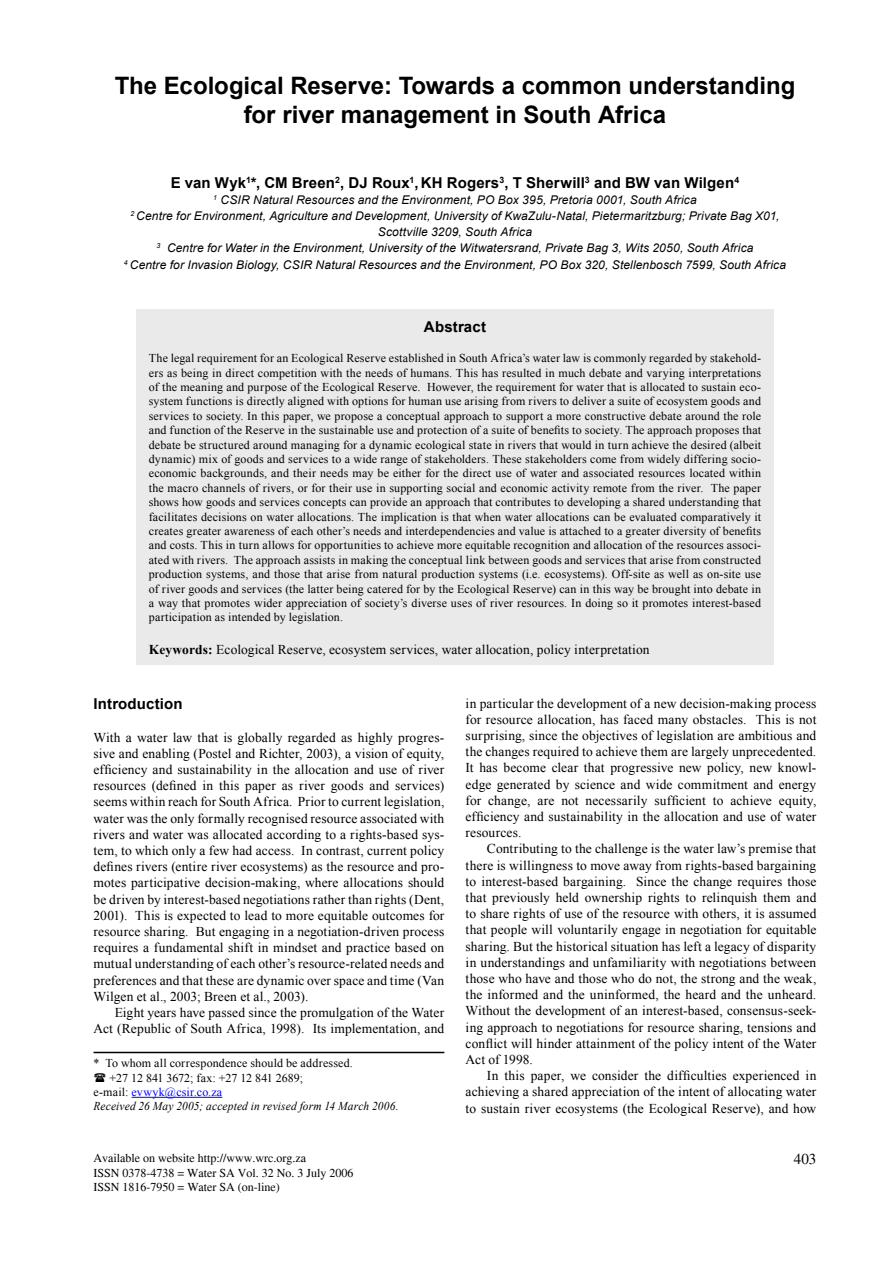
<style>
.page{position:relative;width:893px;height:1263px;background:#fff}
.page>*{position:absolute;margin:0;border:0;box-sizing:border-box;transform-origin:0 0}
.Headline{font:700 24px "Arial";color:#000}
.Author{font:700 15px "Arial";letter-spacing:.01em;color:#000}
.Subhead_1{font:700 15px "Arial";letter-spacing:.01em;color:#000}
.t1{font:15px "Times";color:#000}
.Body_Text{font:13.5px/16.2px "Times New Roman";letter-spacing:.01em;color:#000;text-align:justify}
.Keywords{font:13.5px "Times New Roman";letter-spacing:.01em;color:#000}
.Abstract{font:12px/14.4px "Times New Roman";letter-spacing:.015em;color:#000;text-align:justify}
.Address{font:italic 12px "Arial";letter-spacing:.01em;color:#000}
.t2{font:12px "Times";color:#000}
.Body_text_2{font:12px "Times New Roman";letter-spacing:.01em;color:#000}
.Body_text_2-2{font:italic 12px "Times New Roman";letter-spacing:.015em;color:#000;scale:.95 1}
.Body_text_2-3{font:12px "Times New Roman";letter-spacing:.015em;color:#00f}
.s1{font-weight:700}
.s2{color:#000}
</style>
<div class="page">
<div style="left:136px;top:309px;width:638px;height:356px;background:#eaeaea"></div>
<hr style="left:132px;top:1097px;width:90px;height:1px;background:#00f">
<hr style="left:94px;top:1052px;width:350px;height:1px;background:#000">
<p class="Headline" style="left:115px;top:70px;width:682px">The Ecological Reserve: Towards a common understanding</p>
<p class="Headline" style="left:244px;top:99px;width:424px">for river management in South Africa</p>
<p class="Author" style="left:171px;top:172px;width:570px">E van Wyk<sup>1</sup>*, CM Breen<sup>2</sup>, DJ Roux<sup>1</sup>, KH Rogers<sup>3</sup>, T Sherwill<sup>3</sup> and BW van Wilgen<sup>4</sup></p>
<p class="Address" style="left:213px;top:192px;width:485px"><sup>1</sup> CSIR Natural Resources and the Environment, PO Box 395, Pretoria 0001, South Africa</p>
<p class="Address" style="left:130px;top:208px;width:651px"><sup>2</sup> Centre for Environment, Agriculture and Development, University of KwaZulu-Natal, Pietermaritzburg; Private Bag X01,</p>
<p class="Address" style="left:378px;top:224px;width:156px">Scottville 3209, South Africa</p>
<p class="Address" style="left:156px;top:240px;width:599px"><sup>3</sup> Centre for Water in the Environment, University of the Witwatersrand, Private Bag 3, Wits 2050, South Africa</p>
<p class="Address" style="left:124px;top:257px;width:664px"><sup>4</sup> Centre for Invasion Biology, CSIR Natural Resources and the Environment, PO Box 320, Stellenbosch 7599, South Africa</p>
<p class="Author" style="left:424px;top:316px;width:64px">Abstract</p>
<p class="Abstract" style="left:149px;top:351px;width:614px">The legal requirement for an Ecological Reserve established in South Africa’s water law is commonly regarded by stakehold&shy;ers as being in direct competition with the needs of humans. This has resulted in much debate and varying interpretations of the meaning and purpose of the Ecological Reserve. However, the requirement for water that is allocated to sustain eco&shy;system functions is directly aligned with options for human use arising from rivers to deliver a suite of ecosystem goods and services to society. In this paper, we propose a conceptual approach to support a more constructive debate around the role and function of the Reserve in the sustainable use and protection of a suite of benefits to society. The approach proposes that debate be structured around managing for a dynamic ecological state in rivers that would in turn achieve the desired (albeit dynamic) mix of goods and services to a wide range of stakeholders. These stakeholders come from widely differing socio&shy;economic backgrounds, and their needs may be either for the direct use of water and associated resources located within the macro channels of rivers, or for their use in supporting social and economic activity remote from the river. The paper shows how goods and services concepts can provide an approach that contributes to developing a shared understanding that facilitates decisions on water allocations. The implication is that when water allocations can be evaluated comparatively it creates greater awareness of each other’s needs and interdependencies and value is attached to a greater diversity of benefits and costs. This in turn allows for opportunities to achieve more equitable recognition and allocation of the resources associ&shy;ated with rivers. The approach assists in making the conceptual link between goods and services that arise from constructed production systems, and those that arise from natural production systems (i.e. ecosystems). Off-site as well as on-site use of river goods and services (the latter being catered for by the Ecological Reserve) can in this way be brought into debate in a way that promotes wider appreciation of society’s diverse uses of river resources. In doing so it promotes interest-based participation as intended by legislation.</p>
<p class="Keywords" style="left:149px;top:640px;width:502px"><span class="s1">Keywords:</span> Ecological Reserve, ecosystem services, water allocation, policy interpretation</p>
<p class="Subhead_1" style="left:94px;top:694px;width:91px">Introduction</p>
<p class="Body_Text" style="left:94px;top:729px;width:352px">With a water law that is globally regarded as highly progres&shy;sive and enabling (Postel and Richter, 2003), a vision of equity, efficiency and sustainability in the allocation and use of river resources (defined in this paper as river goods and services) seems within reach for South Africa. Prior to current legislation, water was the only formally recognised resource associated with rivers and water was allocated according to a rights-based sys&shy;tem, to which only a few had access. In contrast, current policy defines rivers (entire river ecosystems) as the resource and pro&shy;motes participative decision-making, where allocations should be driven by interest-based negotiations rather than rights (Dent, 2001). This is expected to lead to more equitable outcomes for resource sharing. But engaging in a negotiation-driven process requires a fundamental shift in mindset and practice based on mutual understanding of each other’s resource-related needs and preferences and that these are dynamic over space and time (Van Wilgen et al., 2003; Breen et al., 2003).</p>
<p class="Body_Text" style="left:94px;top:1004px;width:352px;text-align:right">Eight years have passed since the promulgation of the Water<br>Act (Republic of South Africa, 1998). Its implementation, and</p>
<p class="Body_text_2" style="left:94px;top:1055px;width:261px">* To whom all correspondence should be addressed.</p>
<p class="Body_text_2" style="left:110px;top:1069px;width:195px">+27 12 841 3672; fax: +27 12 841 2689;</p>
<p class="Body_text_2-3" style="left:94px;top:1084px;width:130px"><span class="s2">e-mail:</span> evwyk@csir.co.za</p>
<p class="Body_text_2-2" style="left:94px;top:1098px;width:323px">Received 26 May 2005; accepted in revised form 14 March 2006.</p>
<p class="t2" style="left:94px;top:1151px;width:214px">Available on website http://www.wrc.org.za</p>
<p class="t2" style="left:94px;top:1165px;width:262px">ISSN 0378-4738 = Water SA Vol. 32 No. 3 July 2006</p>
<p class="t2" style="left:94px;top:1180px;width:188px">ISSN 1816-7950 = Water SA (on-line)</p>
<p class="Body_Text" style="left:466px;top:695px;width:352px">in particular the development of a new decision-making process for resource allocation, has faced many obstacles. This is not surprising, since the objectives of legislation are ambitious and the changes required to achieve them are largely unprecedented.<br>It has become clear that progressive new policy, new knowl&shy;edge generated by science and wide commitment and energy for change, are not necessarily sufficient to achieve equity, efficiency and sustainability in the allocation and use of water resources.</p>
<p class="Body_Text" style="left:466px;top:841px;width:352px;text-indent:21px">Contributing to the challenge is the water law’s premise that there is willingness to move away from rights-based bargaining to interest-based bargaining. Since the change requires those that previously held ownership rights to relinquish them and to share rights of use of the resource with others, it is assumed that people will voluntarily engage in negotiation for equitable sharing. But the historical situation has left a legacy of disparity in understandings and unfamiliarity with negotiations between those who have and those who do not, the strong and the weak, the informed and the uninformed, the heard and the unheard.<br>Without the development of an interest-based, consensus-seek&shy;ing approach to negotiations for resource sharing, tensions and conflict will hinder attainment of the policy intent of the Water Act of 1998.</p>
<p class="Body_Text" style="left:466px;top:1067px;width:352px;text-indent:21px">In this paper, we consider the difficulties experienced in achieving a shared appreciation of the intent of allocating water to sustain river ecosystems (the Ecological Reserve), and how</p>
<p class="t1" style="left:794px;top:1150px;width:24px">403</p>
</div>
